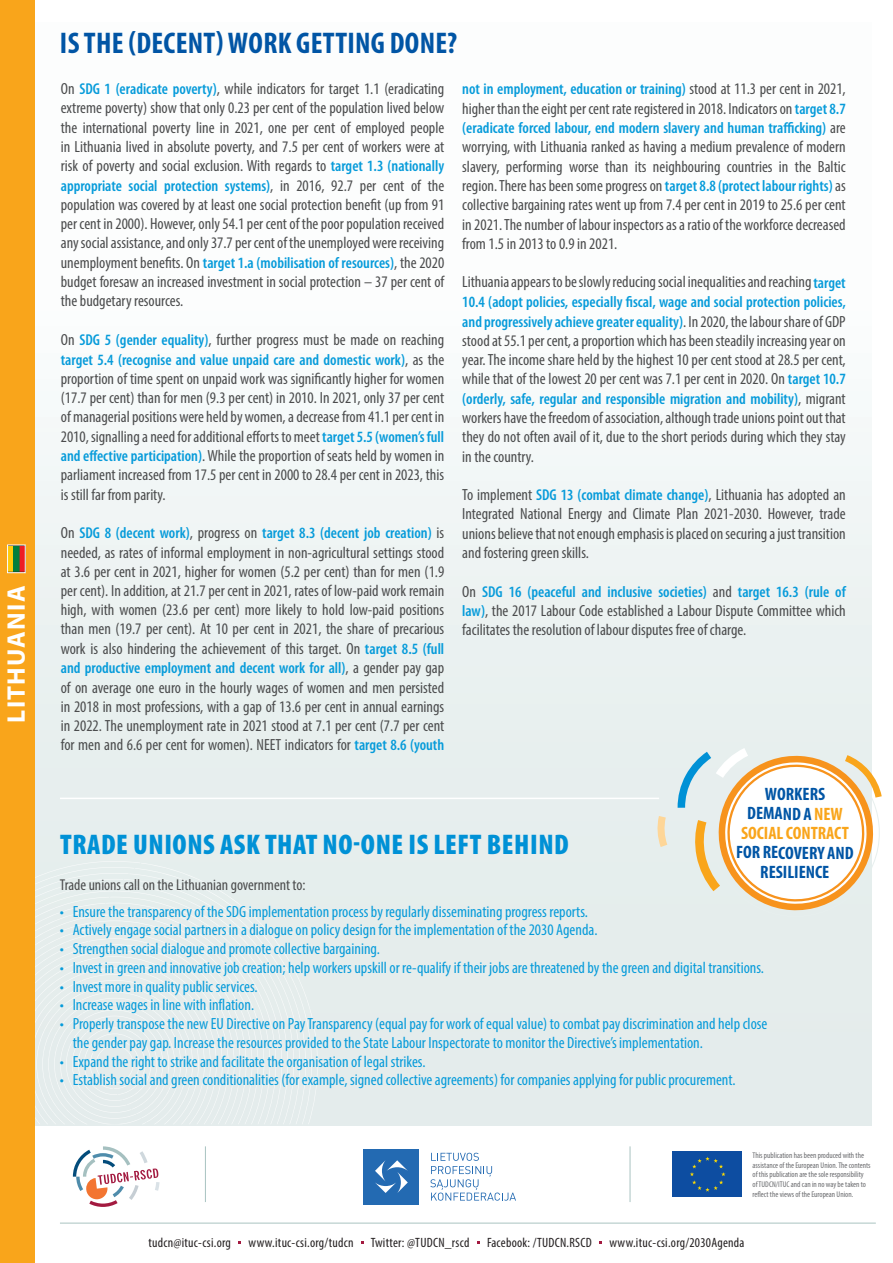
<style>
.page{position:relative;width:893px;height:1263px;background:#fff}
.page>*{position:absolute;margin:0;border:0;box-sizing:border-box;transform-origin:0 0}
.t1{font:700 condensed 30px "Myriad Pro";letter-spacing:.01em;color:#0155a5}
.t2{font:900 condensed 28.5px "Myriad Pro";letter-spacing:.02em;color:#0091d6}
.t3{font:700 25.5px "Myriad Pro";letter-spacing:.05em;color:#fff}
.t4{font:700 condensed 18px/19.5px "Myriad Pro";letter-spacing:-.005em;color:#f9a51b;text-align:center}
.t5{font:700 condensed 18px/19.5px "Myriad Pro";letter-spacing:-.005em;color:#0155a5;text-align:center}
.t6{font:condensed 16.2px/19.2px "Myriad Pro";color:#4b4c4d;text-align:justify}
.t7{font:condensed 16.2px/18.8px "Myriad Pro";color:#069bda}
.t8{font:600 condensed 15.75px/19.5px "Myriad Pro";color:#069bda}
.t9{font:condensed 15.75px "Myriad Pro";color:#4b4c4d}
.t10{font:condensed 13.5px "Myriad Pro";letter-spacing:.02em;color:#231f20}
.t11{font:condensed 8.25px/9.9px "Myriad Pro";color:#6c6d70}
.s1{font-weight:600;font-size:15.75px;color:#069bda}
.s2{font-weight:400;font-size:16.2px;color:#4b4c4d}
.s3{color:#0155a5}
</style>
<div class="page">
<div style="left:35px;top:23px;width:837px;height:1102px;background:linear-gradient(to right,#f2f7f6,#f0f5f4)"></div>
<svg style="left:35px;top:861px;width:283px;height:263px;background:#e6eded"></svg>
<hr style="left:60px;top:798px;width:599px;height:1px;background:#fff">
<hr style="left:630px;top:1146px;width:1px;height:56px;background:#a9c3c1">
<hr style="left:205px;top:1146px;width:1px;height:56px;background:#a9c3c1">
<svg style="left:73px;top:1146px;width:87px;height:61px"></svg>
<hr style="left:60px;top:1223px;width:816px;height:1px;background:#a9c3c1">
<div style="left:0;top:0;width:35px;height:1263px;background:#f9a51b"></div>
<div style="left:8px;top:545px;width:5px;height:27px;background:#feca0a"></div>
<div style="left:13px;top:545px;width:7px;height:27px;background:#007e3d"></div>
<div style="left:20px;top:545px;width:5px;height:27px;background:#ee1d23"></div>
<div style="left:7px;top:545px;width:19px;height:28px;border:1px solid #fff"></div>
<svg style="left:656px;top:816px;width:11px;height:31px"></svg>
<svg style="left:677px;top:737px;width:205px;height:192px"></svg>
<div style="left:672px;top:1151px;width:70px;height:46px;background:#0d4da1"></div>
<svg style="left:690px;top:1156px;width:35px;height:36px"></svg>
<div style="left:364px;top:1149px;width:55px;height:55px;background:#236ab2"></div>
<svg style="left:375px;top:1160px;width:33px;height:33px"></svg>
<svg style="left:430px;top:1153px;width:86px;height:48px"></svg>
<h3 class="t3" style="left:-1px;top:723px;width:138px;rotate:-90deg">LITHUANIA</h3>
<h1 class="t1" style="left:60px;top:24px;width:399px">IS THE (DECENT) WORK GETTING DONE?</h1>
<p class="t6" style="left:61px;top:79px;width:385px">On <span class="s1">SDG 1 (eradicate poverty)</span>, while indicators for target 1.1 (eradicating extreme poverty) show that only 0.23 per cent of the population lived below the international poverty line in 2021, one per cent of employed people in Lithuania lived in absolute poverty, and 7.5 per cent of workers were at risk of poverty and social exclusion. With regards to <span class="s1">target 1.3 (nationally</span></p>
<p class="t8" style="left:61px;top:176px;width:385px">appropriate social protection systems)<span class="s2">, in 2016, 92.7 per cent of the</span></p>
<p class="t6" style="left:61px;top:195px;width:385px">population was covered by at least one social protection benefit (up from 91 per cent in 2000). However, only 54.1 per cent of the poor population received any social assistance, and only 37.7 per cent of the unemployed were receiving</p>
<p class="t8" style="left:61px;top:253px;width:385px"><span class="s2">unemployment benefits. On</span> target 1.a (mobilisation of resources)<span class="s2">, the 2020</span></p>
<p class="t6" style="left:61px;top:272px;width:385px">budget foresaw an increased investment in social protection – 37 per cent of the budgetary resources.</p>
<p class="t6" style="left:61px;top:330px;width:385px">On <span class="s1">SDG 5 (gender equality)</span>, further progress must be made on reaching</p>
<p class="t8" style="left:61px;top:350px;width:385px">target 5.4 (recognise and value unpaid care and domestic work)<span class="s2">, as the</span></p>
<p class="t6" style="left:61px;top:369px;width:385px">proportion of time spent on unpaid work was significantly higher for women (17.7 per cent) than for men (9.3 per cent) in 2010. In 2021, only 37 per cent of managerial positions were held by women, a decrease from 41.1 per cent in 2010, signalling a need for additional efforts to meet <span class="s1">target 5.5 (women’s full and effective participation)</span>. While the proportion of seats held by women in parliament increased from 17.5 per cent in 2000 to 28.4 per cent in 2023, this is still far from parity.</p>
<p class="t8" style="left:61px;top:524px;width:385px"><span class="s2">On</span> SDG 8 (decent work)<span class="s2">, progress on</span> target 8.3 (decent job creation) <span class="s2">is</span></p>
<p class="t6" style="left:61px;top:542px;width:385px">needed, as rates of informal employment in non-agricultural settings stood at 3.6 per cent in 2021, higher for women (5.2 per cent) than for men (1.9 per cent). In addition, at 21.7 per cent in 2021, rates of low-paid work remain high, with women (23.6 per cent) more likely to hold low-paid positions than men (19.7 per cent). At 10 per cent in 2021, the share of precarious work is also hindering the achievement of this target. On <span class="s1">target 8.5 (full</span></p>
<p class="t8" style="left:61px;top:659px;width:385px">and productive employment and decent work for all)<span class="s2">, a gender pay gap</span></p>
<p class="t6" style="left:61px;top:677px;width:385px">of on average one euro in the hourly wages of women and men persisted in 2018 in most professions, with a gap of 13.6 per cent in annual earnings in 2022. The unemployment rate in 2021 stood at 7.1 per cent (7.7 per cent for men and 6.6 per cent for women). NEET indicators for <span class="s1">target 8.6 (youth</span></p>
<p class="t8" style="left:462px;top:80px;width:385px">not in employment, education or training) <span class="s2">stood at 11.3 per cent in 2021,</span></p>
<p class="t6" style="left:462px;top:99px;width:385px">higher than the eight per cent rate registered in 2018. Indicators on <span class="s1">target 8.7</span></p>
<p class="t8" style="left:462px;top:119px;width:385px">(eradicate forced labour, end modern slavery and human trafficking) <span class="s2">are</span></p>
<p class="t6" style="left:462px;top:137px;width:385px">worrying, with Lithuania ranked as having a medium prevalence of modern slavery, performing worse than its neighbouring countries in the Baltic region. There has been some progress on <span class="s1">target 8.8 (protect labour rights)</span> as collective bargaining rates went up from 7.4 per cent in 2019 to 25.6 per cent in 2021. The number of labour inspectors as a ratio of the workforce decreased from 1.5 in 2013 to 0.9 in 2021.</p>
<p class="t6" style="left:462px;top:272px;width:385px">Lithuania appears to be slowly reducing social inequalities and reaching <span class="s1">target</span></p>
<p class="t8" style="left:462px;top:292px;width:385px">10.4 (adopt policies, especially fiscal, wage and social protection policies, and progressively achieve greater equality)<span class="s2">. In 2020, the labour share of GDP</span></p>
<p class="t6" style="left:462px;top:330px;width:385px">stood at 55.1 per cent, a proportion which has been steadily increasing year on year. The income share held by the highest 10 per cent stood at 28.5 per cent, while that of the lowest 20 per cent was 7.1 per cent in 2020. On <span class="s1">target 10.7</span></p>
<p class="t8" style="left:462px;top:389px;width:385px">(orderly, safe, regular and responsible migration and mobility)<span class="s2">, migrant</span></p>
<p class="t6" style="left:462px;top:408px;width:385px">workers have the freedom of association, although trade unions point out that they do not often avail of it, due to the short periods during which they stay in the country.</p>
<p class="t6" style="left:462px;top:485px;width:385px">To implement <span class="s1">SDG 13 (combat climate change)</span>, Lithuania has adopted an Integrated National Energy and Climate Plan 2021-2030. However, trade unions believe that not enough emphasis is placed on securing a just transition and fostering green skills.</p>
<p class="t8" style="left:462px;top:582px;width:385px"><span class="s2">On</span> SDG 16 (peaceful and inclusive societies) <span class="s2">and</span> target 16.3 (rule of</p>
<p class="t6" style="left:462px;top:601px;width:385px"><span class="s1">law)</span>, the 2017 Labour Code established a Labour Dispute Committee which facilitates the resolution of labour disputes free of charge.</p>
<p class="t4" style="left:741px;top:784px;width:109px"><span class="s3">WORKERS<br>DEMAND A</span> NEW<br>SOCIAL CONTRACT</p>
<p class="t5" style="left:736px;top:842px;width:119px">FOR RECOVERY AND<br>RESILIENCE</p>
<h2 class="t2" style="left:60px;top:828px;width:510px">TRADE UNIONS ASK THAT NO-ONE IS LEFT BEHIND</h2>
<p class="t9" style="left:60px;top:875px;width:247px">Trade unions call on the Lithuanian government to:</p>
<p class="t7" style="left:60px;top:901px;width:530px">• Ensure the transparency of the SDG implementation process by regularly disseminating progress reports.</p>
<p class="t7" style="left:60px;top:920px;width:539px">• Actively engage social partners in a dialogue on policy design for the implementation of the 2030 Agenda.</p>
<p class="t7" style="left:60px;top:939px;width:321px">• Strengthen social dialogue and promote collective bargaining.</p>
<p class="t7" style="left:60px;top:958px;width:706px">• Invest in green and innovative job creation; help workers upskill or re-qualify if their jobs are threatened by the green and digital transitions.</p>
<p class="t7" style="left:60px;top:976px;width:199px">• Invest more in quality public services.</p>
<p class="t7" style="left:60px;top:995px;width:196px">• Increase wages in line with inflation.</p>
<p class="t7" style="left:73px;top:1014px;width:696px;text-indent:-13px">• Properly transpose the new EU Directive on Pay Transparency (equal pay for work of equal value) to combat pay discrimination and help close the gender pay gap. Increase the resources provided to the State Labour Inspectorate to monitor the Directive’s implementation.</p>
<p class="t7" style="left:60px;top:1051px;width:367px">• Expand the right to strike and facilitate the organisation of legal strikes.</p>
<p class="t7" style="left:60px;top:1070px;width:677px">• Establish social and green conditionalities (for example, signed collective agreements) for companies applying for public procurement.</p>
<p class="t11" style="left:753px;top:1150px;width:119px">This publication has been produced with the assistance of the European Union. The contents of this publication are the sole responsibility of TUDCN/ITUC and can in no way be taken to reflect the views of the European Union.</p>
<p class="t10" style="left:148px;top:1234px;width:84px">tudcn@ituc-csi.org</p>
<p class="t10" style="left:249px;top:1234px;width:106px">www.ituc-csi.org/tudcn</p>
<p class="t10" style="left:371px;top:1234px;width:100px">Twitter: @TUDCN_rscd</p>
<p class="t10" style="left:487px;top:1234px;width:106px">Facebook: /TUDCN.RSCD</p>
<p class="t10" style="left:609px;top:1234px;width:137px">www.ituc-csi.org/2030Agenda</p>
</div>
